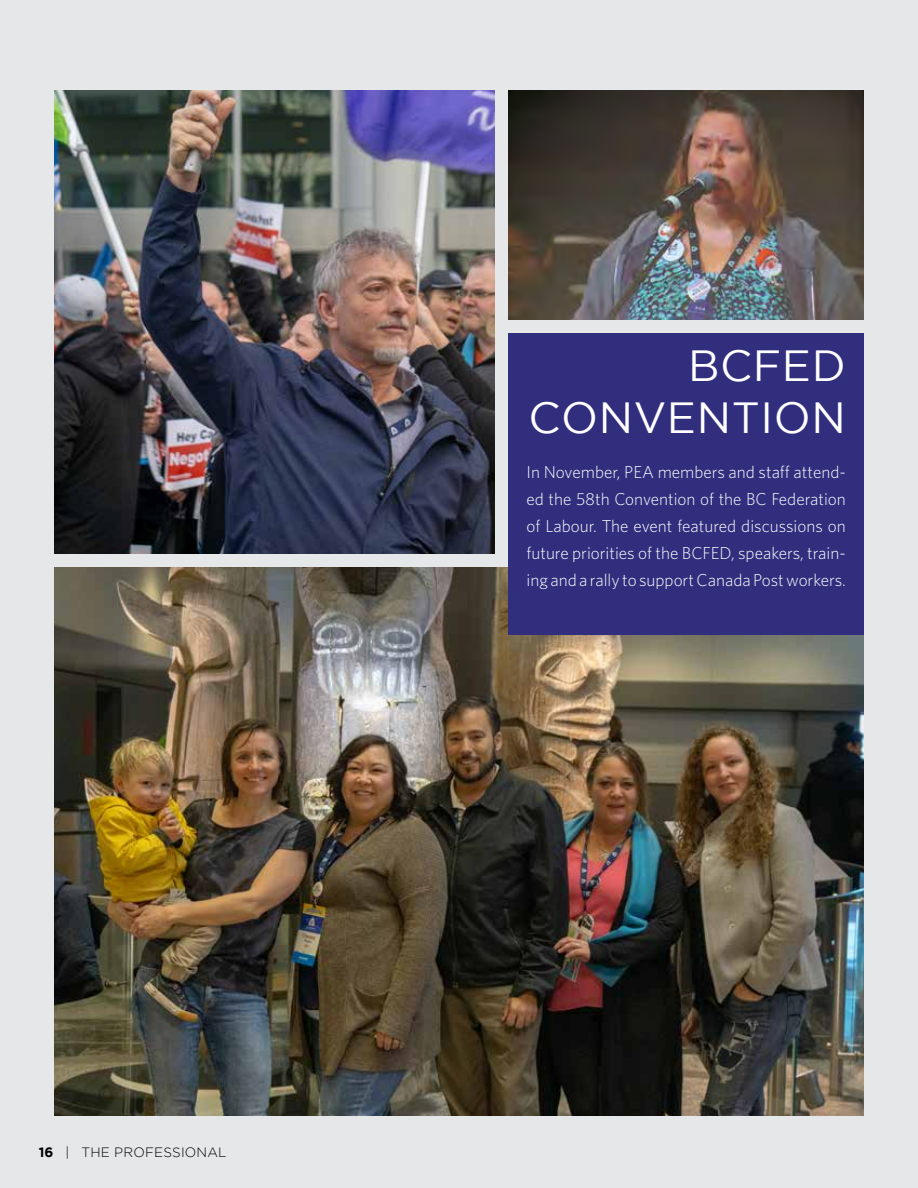
<style>
.page{position:relative;width:918px;height:1188px;background:#e6e7e8}
.page>*{position:absolute;margin:0;border:0;box-sizing:border-box;transform-origin:0 0}
.t1{font:43.5px/52.2px "Gotham";letter-spacing:.015em;color:#fff;text-align:right}
.t2{font:300 17.25px/27px "Whitney";color:#fff;text-align:justify}
.t3{font:300 13.5px "Gotham";letter-spacing:.015em;color:#000}
.s1{font-weight:700}
</style>
<div class="page">
<img style="left:54px;top:567px;width:810px;height:549px">
<img style="left:54px;top:90px;width:441px;height:464px">
<img style="left:508px;top:90px;width:356px;height:230px">
<div style="left:508px;top:333px;width:356px;height:301px;background:#312e7e"></div>
<p class="t3" style="left:39px;top:1145px;width:189px"><span class="s1">16</span> | THE PROFESSIONAL</p>
<h1 class="t1" style="left:528px;top:338px;width:319px">BCFED<br>CONVENTION</h1>
<p class="t2" style="left:526px;top:458px;width:321px">In November, PEA members and staff attend&shy;ed the 58th Convention of the BC Federation of Labour. The event featured discussions on future priorities of the BCFED, speakers, train&shy;ing and a rally to support Canada Post workers.</p>
</div>
